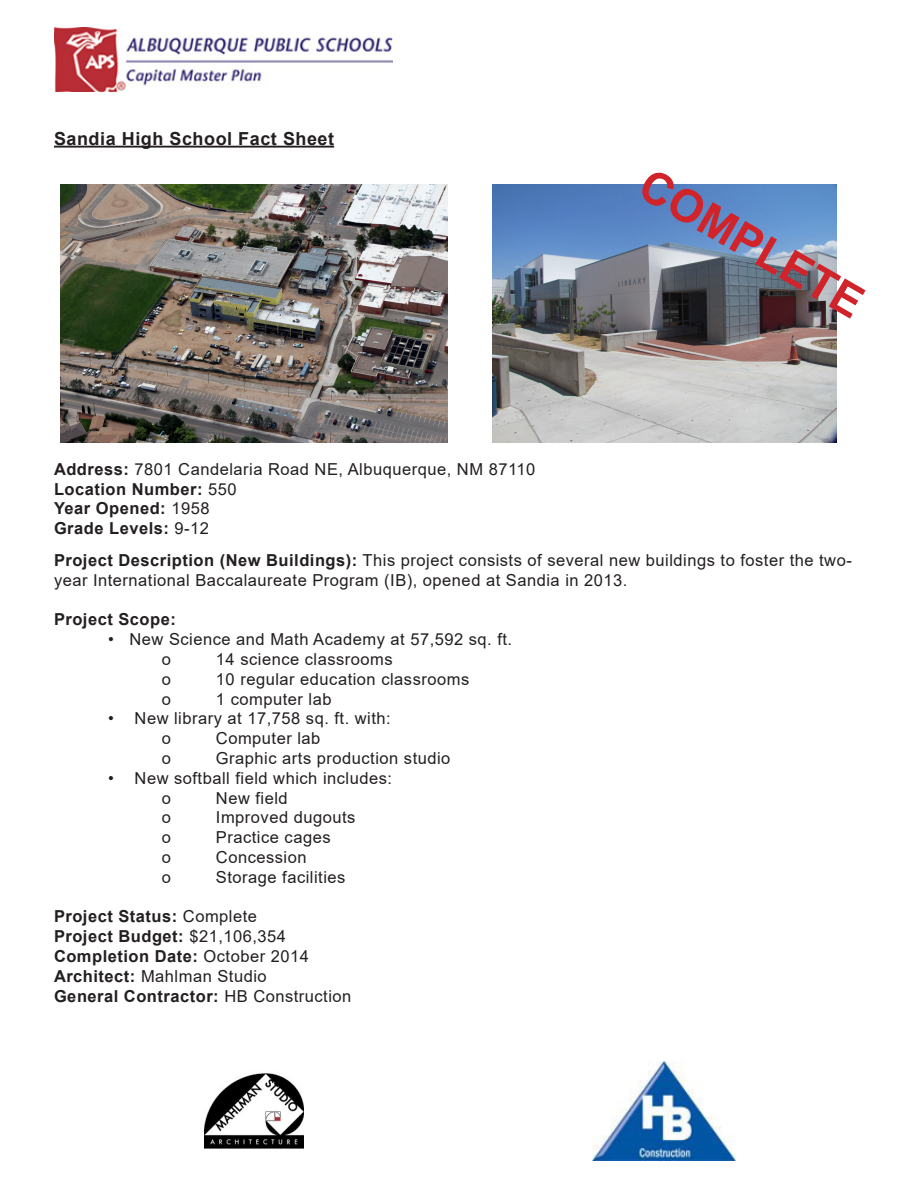
<style>
.page{position:relative;width:918px;height:1188px;background:#fff}
.page>*{position:absolute;margin:0;border:0;box-sizing:border-box;transform-origin:0 0}
.t1{font:700 45px "Arial";color:#d1232a}
.t2{font:700 18px "Arial";letter-spacing:.03em;color:#231f20}
.t3{font:16.5px/19.8px "Arial";letter-spacing:.03em;color:#231f20}
.t4{font:700 16.5px "Arial";letter-spacing:.03em;color:#231f20}
.s1{font-weight:700}
.s2{font-weight:400}
</style>
<div class="page">
<img style="left:54px;top:27px;width:338px;height:65px">
<hr style="left:54px;top:146px;width:280px;height:2px;background:#231f20">
<img style="left:492px;top:185px;width:344px;height:258px">
<img style="left:60px;top:185px;width:387px;height:258px">
<img style="left:593px;top:1062px;width:143px;height:99px">
<img style="left:204px;top:1073px;width:99px;height:76px">
<p class="t2" style="left:54px;top:126px;width:282px">Sandia High School Fact Sheet</p>
<p class="t1" style="left:659px;top:154px;width:252px;rotate:30deg">COMPLETE</p>
<p class="t3" style="left:54px;top:459px;width:483px"><span class="s1">Address:</span> 7801 Candelaria Road NE, Albuquerque, NM 87110</p>
<p class="t4" style="left:54px;top:477px;width:184px">Location Number: <span class="s2">550</span></p>
<p class="t4" style="left:54px;top:497px;width:157px">Year Opened: <span class="s2">1958</span></p>
<p class="t4" style="left:54px;top:517px;width:157px">Grade Levels: <span class="s2">9-12</span></p>
<p class="t3" style="left:54px;top:550px;width:799px"><span class="s1">Project Description (New Buildings):</span> This project consists of several new buildings to foster the two&shy;year International Baccalaureate Program (IB), opened at Sandia in 2013.</p>
<p class="t4" style="left:54px;top:608px;width:123px">Project Scope:</p>
<p class="t3" style="left:108px;top:629px;width:406px">• New Science and Math Academy at 57,592 sq. ft.</p>
<p class="t3" style="left:162px;top:649px;width:11px">o</p>
<p class="t3" style="left:216px;top:649px;width:178px">14 science classrooms</p>
<p class="t3" style="left:162px;top:669px;width:11px">o</p>
<p class="t3" style="left:216px;top:669px;width:255px">10 regular education classrooms</p>
<p class="t3" style="left:162px;top:689px;width:11px">o</p>
<p class="t3" style="left:216px;top:689px;width:117px">1 computer lab</p>
<p class="t3" style="left:108px;top:709px;width:284px">• New library at 17,758 sq. ft. with:</p>
<p class="t3" style="left:162px;top:728px;width:11px">o</p>
<p class="t3" style="left:216px;top:728px;width:106px">Computer lab</p>
<p class="t3" style="left:162px;top:748px;width:11px">o</p>
<p class="t3" style="left:216px;top:748px;width:236px">Graphic arts production studio</p>
<p class="t3" style="left:108px;top:768px;width:286px">• New softball field which includes:</p>
<p class="t3" style="left:162px;top:788px;width:11px">o</p>
<p class="t3" style="left:216px;top:788px;width:73px">New field</p>
<p class="t3" style="left:162px;top:808px;width:11px">o</p>
<p class="t3" style="left:216px;top:808px;width:141px">Improved dugouts</p>
<p class="t3" style="left:162px;top:827px;width:11px">o</p>
<p class="t3" style="left:216px;top:827px;width:116px">Practice cages</p>
<p class="t3" style="left:162px;top:847px;width:11px">o</p>
<p class="t3" style="left:216px;top:847px;width:92px">Concession</p>
<p class="t3" style="left:162px;top:867px;width:11px">o</p>
<p class="t3" style="left:216px;top:867px;width:131px">Storage facilities</p>
<p class="t4" style="left:54px;top:905px;width:205px">Project Status: <span class="s2">Complete</span></p>
<p class="t4" style="left:54px;top:925px;width:234px">Project Budget: <span class="s2">$21,106,354</span></p>
<p class="t4" style="left:54px;top:945px;width:257px">Completion Date: <span class="s2">October 2014</span></p>
<p class="t3" style="left:54px;top:966px;width:214px"><span class="s1">Architect:</span> Mahlman Studio</p>
<p class="t4" style="left:54px;top:984px;width:299px">General Contractor: <span class="s2">HB Construction</span></p>
</div>
